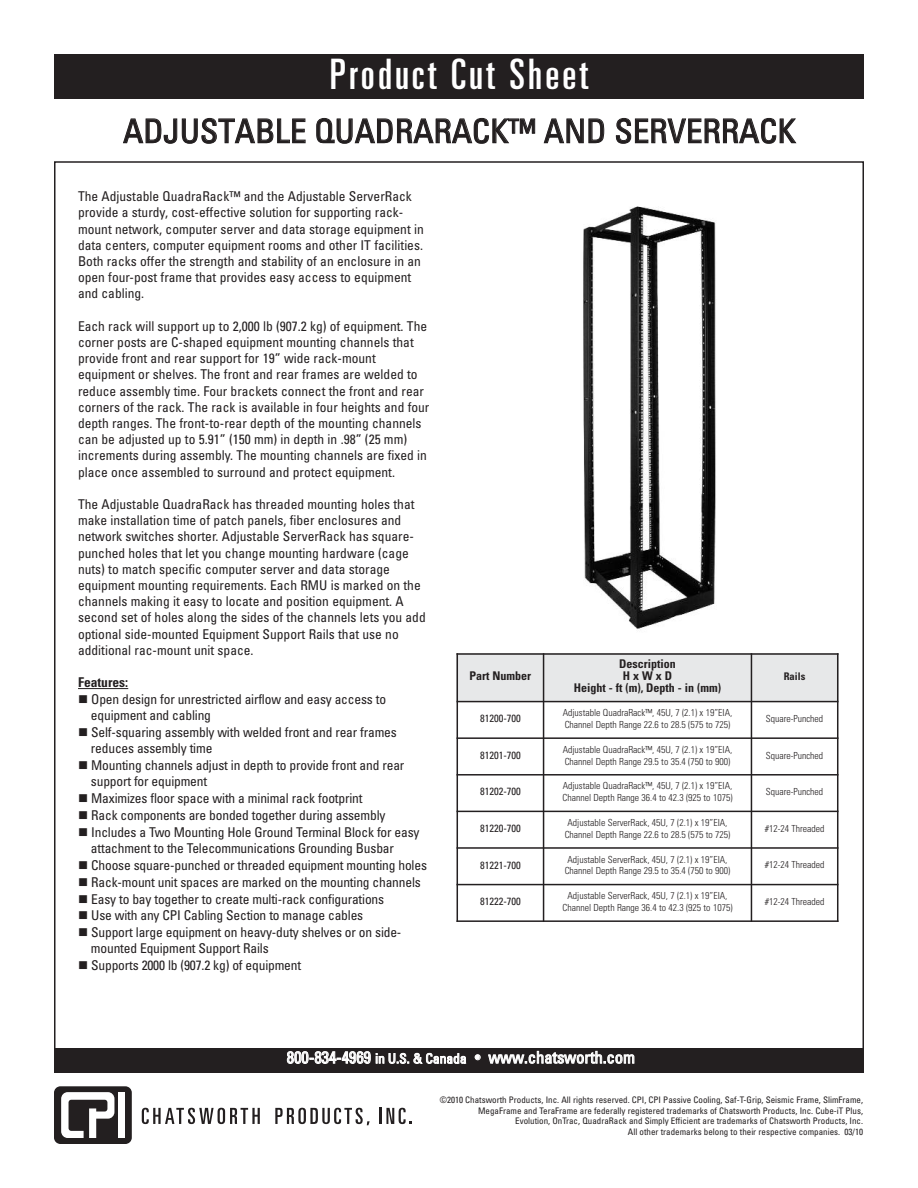
<style>
.page{position:relative;width:918px;height:1188px;background:#fff}
.page>*{position:absolute;margin:0;border:0;box-sizing:border-box;transform-origin:0 0}
.t1{font:ultra-condensed 42px "Univers LT Std";letter-spacing:.075em;color:#fff}
.t2{font:condensed 33px "Univers LT Std";color:#231f20}
.t3{font:condensed 16.5px "Univers LT Std";color:#fff}
.t4{font:condensed 13.5px/16.2px "Univers LT Std";color:#231f20}
.t5{font:700 condensed 13.5px "Univers LT Std";color:#231f20}
.t6{font:700 condensed 12px/12px "Univers LT Std";color:#231f20;text-align:center}
.t7{font:condensed 10.5px "Univers LT Std";color:#231f20}
.t8{font:700 condensed 10.5px "Univers LT Std";color:#231f20}
.t9{font:300 condensed 9.75px/11.7px "Univers LT Std";color:#231f20}
.t10{font:condensed 9px/10.8px "Univers LT Std";color:#231f20;text-align:right}
.s1{font-size:13.5px}
</style>
<div class="page">
<hr style="left:78px;top:688px;width:50px;height:1px;background:#231f20">
<div style="left:54px;top:1049px;width:810px;height:24px;background:#231f20"></div>
<div style="left:54px;top:54px;width:810px;height:45px;background:#231f20"></div>
<div style="left:54px;top:1086px;width:78px;height:58px;background:#231f20;border-radius:6px"></div>
<div style="left:119px;top:1092px;width:6px;height:46px;background:#fff"></div>
<svg style="left:61px;top:1092px;width:53px;height:46px"></svg>
<svg style="left:142px;top:1108px;width:118px;height:16px"></svg>
<svg style="left:275px;top:1108px;width:95px;height:17px"></svg>
<svg style="left:380px;top:1108px;width:32px;height:16px"></svg>
<div style="left:457px;top:653px;width:87px;height:49px;background:#e7e8e9"></div>
<div style="left:544px;top:653px;width:207px;height:49px;background:#e7e8e9"></div>
<div style="left:751px;top:653px;width:87px;height:49px;background:#e7e8e9"></div>
<hr style="left:457px;top:653px;width:1px;height:269px;background:#231f20">
<hr style="left:543px;top:653px;width:1px;height:269px;background:#231f20">
<hr style="left:751px;top:653px;width:1px;height:269px;background:#231f20">
<hr style="left:837px;top:653px;width:1px;height:269px;background:#231f20">
<hr style="left:457px;top:653px;width:381px;height:2px;background:#231f20">
<hr style="left:457px;top:701px;width:381px;height:1px;background:#231f20">
<hr style="left:457px;top:737px;width:381px;height:2px;background:#231f20">
<hr style="left:457px;top:774px;width:381px;height:2px;background:#231f20">
<hr style="left:457px;top:811px;width:381px;height:1px;background:#231f20">
<hr style="left:457px;top:847px;width:381px;height:2px;background:#231f20">
<hr style="left:457px;top:884px;width:381px;height:1px;background:#231f20">
<hr style="left:457px;top:920px;width:381px;height:2px;background:#231f20">
<img style="left:583px;top:206px;width:133px;height:424px">
<h1 class="t1" style="left:330px;top:59px;width:260px">Product Cut Sheet</h1>
<h2 class="t2" style="left:123px;top:119px;width:674px">ADJUSTABLE QUADRARACK™ AND SERVERRACK</h2>
<p class="t4" style="left:78px;top:189px;width:347px">The Adjustable QuadraRack™ and the Adjustable ServerRack provide a sturdy, cost-effective solution for supporting rack&shy;mount network, computer server and data storage equipment in data centers, computer equipment rooms and other IT facilities.<br>Both racks offer the strength and stability of an enclosure in an open four-post frame that provides easy access to equipment and cabling.</p>
<p class="t4" style="left:78px;top:319px;width:353px">Each rack will support up to 2,000 lb (907.2 kg) of equipment. The corner posts are C-shaped equipment mounting channels that provide front and rear support for 19” wide rack-mount equipment or shelves. The front and rear frames are welded to reduce assembly time. Four brackets connect the front and rear corners of the rack. The rack is available in four heights and four depth ranges. The front-to-rear depth of the mounting channels can be adjusted up to 5.91” (150 mm) in depth in .98” (25 mm) increments during assembly. The mounting channels are fixed in place once assembled to surround and protect equipment.</p>
<p class="t4" style="left:78px;top:497px;width:349px">The Adjustable QuadraRack has threaded mounting holes that make installation time of patch panels, fiber enclosures and network switches shorter. Adjustable ServerRack has square&shy;punched holes that let you change mounting hardware (cage nuts) to match specific computer server and data storage equipment mounting requirements. Each RMU is marked on the channels making it easy to locate and position equipment. A second set of holes along the sides of the channels lets you add optional side-mounted Equipment Support Rails that use no additional rac-mount unit space.</p>
<p class="t5" style="left:78px;top:677px;width:52px">Features:</p>
<p class="t4" style="left:91px;top:692px;width:338px;line-height:16.6px">Open design for unrestricted airflow and easy access to equipment and cabling<br>Self-squaring assembly with welded front and rear frames reduces assembly time<br>Mounting channels adjust in depth to provide front and rear support for equipment<br>Maximizes floor space with a minimal rack footprint<br>Rack components are bonded together during assembly Includes a Two Mounting Hole Ground Terminal Block for easy attachment to the Telecommunications Grounding Busbar Choose square-punched or threaded equipment mounting holes Rack-mount unit spaces are marked on the mounting channels Easy to bay together to create multi-rack configurations<br>Use with any CPI Cabling Section to manage cables<br>Support large equipment on heavy-duty shelves or on side&shy;mounted Equipment Support Rails<br>Supports 2000 lb (907.2 kg) of equipment</p>
<p class="t6" style="left:470px;top:671px;width:63px">Part Number</p>
<p class="t6" style="left:574px;top:659px;width:149px">Description<br>HxWxD<br>Height - ft (m), Depth - in (mm)</p>
<p class="t8" style="left:784px;top:673px;width:23px">Rails</p>
<p class="t7" style="left:480px;top:715px;width:42px">81200-700</p>
<p class="t9" style="left:563px;top:708px;width:171px">Adjustable QuadraRack™, 45U, 7 (2.1) x 19”EIA,<br>Channel Depth Range 22.6 to 28.5 (575 to 725)</p>
<p class="t9" style="left:766px;top:714px;width:59px">Square-Punched</p>
<p class="t7" style="left:480px;top:751px;width:42px">81201-700</p>
<p class="t9" style="left:563px;top:744px;width:171px">Adjustable QuadraRack™, 45U, 7 (2.1) x 19”EIA,<br>Channel Depth Range 29.5 to 35.4 (750 to 900)</p>
<p class="t9" style="left:766px;top:750px;width:59px">Square-Punched</p>
<p class="t7" style="left:480px;top:788px;width:42px">81202-700</p>
<p class="t9" style="left:563px;top:781px;width:172px">Adjustable QuadraRack™, 45U, 7 (2.1) x 19”EIA,<br>Channel Depth Range 36.4 to 42.3 (925 to 1075)</p>
<p class="t9" style="left:766px;top:787px;width:59px">Square-Punched</p>
<p class="t7" style="left:480px;top:824px;width:42px">81220-700</p>
<p class="t9" style="left:565px;top:818px;width:167px">Adjustable ServerRack, 45U, 7 (2.1) x 19”EIA,<br>Channel Depth Range 22.6 to 28.5 (575 to 725)</p>
<p class="t9" style="left:765px;top:823px;width:61px">#12-24 Threaded</p>
<p class="t7" style="left:480px;top:861px;width:42px">81221-700</p>
<p class="t9" style="left:565px;top:854px;width:167px">Adjustable ServerRack, 45U, 7 (2.1) x 19”EIA,<br>Channel Depth Range 29.5 to 35.4 (750 to 900)</p>
<p class="t9" style="left:765px;top:860px;width:61px">#12-24 Threaded</p>
<p class="t7" style="left:480px;top:898px;width:42px">81222-700</p>
<p class="t9" style="left:563px;top:891px;width:172px;text-align:center">Adjustable ServerRack, 45U, 7 (2.1) x 19”EIA,<br>Channel Depth Range 36.4 to 42.3 (925 to 1075)</p>
<p class="t9" style="left:765px;top:897px;width:61px">#12-24 Threaded</p>
<p class="t3" style="left:287px;top:1051px;width:350px">800-834-4969 <span class="s1">in U.S. &amp; Canada</span> • www.chatsworth.com</p>
<p class="t10" style="left:440px;top:1095px;width:425px">©2010 Chatsworth Products, Inc. All rights reserved. CPI, CPI Passive Cooling, Saf-T-Grip, Seismic Frame, SlimFrame, MegaFrame and TeraFrame are federally registered trademarks of Chatsworth Products, Inc. Cube-iT Plus,<br>Evolution, OnTrac, QuadraRack and Simply Efficient are trademarks of Chatsworth Products, Inc.<br>All other trademarks belong to their respective companies. 03/10</p>
</div>
